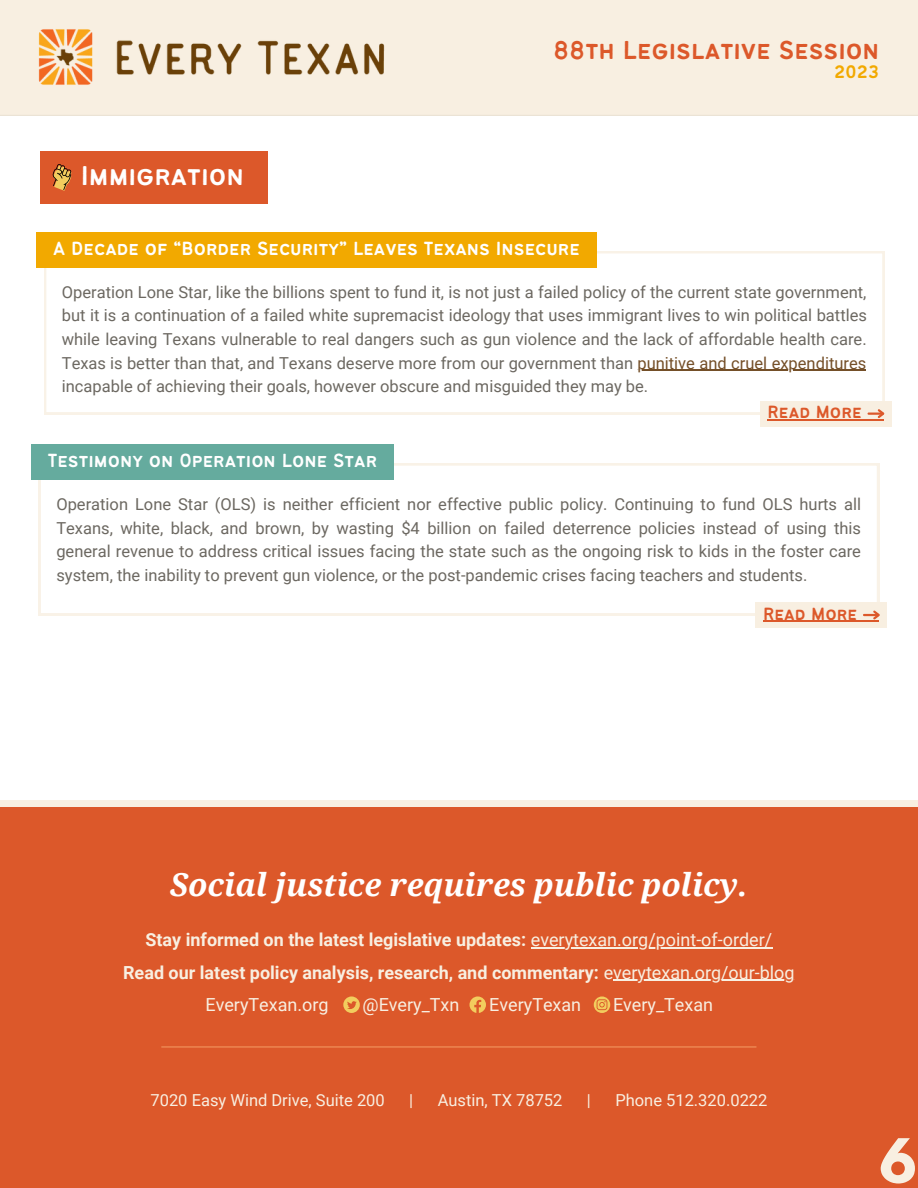
<style>
.page{position:relative;width:918px;height:1188px;background:#fff}
.page>*{position:absolute;margin:0;border:0;box-sizing:border-box;transform-origin:0 0}
.t1{font:54px "Hussar Bd";color:#f8efe1}
.t2{font:italic 700 31.5px "Noto Serif";color:#fff}
.t3{font:30px "Bantayog";color:#fff}
.t4{font:28.65px "Bantayog";color:#dc582a}
.t5{font:21px "Bantayog";color:#fff}
.t6{font:20.1px "Bantayog";color:#f2a900}
.t7{font:19.5px "Bantayog";color:#dc582a}
.t8{font:700 18px "Roboto";color:#f8efe1}
.t9{font:18px "Roboto";color:#f8efe1}
.t10{font:16.5px/23.7px "Roboto";color:#6c6861;text-align:justify}
.t11{font:16.5px "Roboto";color:#f8efe1}
.s1{color:#744f28}
.s2{font-weight:400}
</style>
<div class="page">
<div style="left:0;top:807px;width:918px;height:381px;background:#dc582a"></div>
<hr style="left:161px;top:1046px;width:595px;height:2px;background:#f2955e">
<svg style="left:343px;top:996px;width:17px;height:17px"></svg>
<svg style="left:470px;top:996px;width:16px;height:17px"></svg>
<svg style="left:594px;top:996px;width:16px;height:17px"></svg>
<hr style="left:613px;top:980px;width:182px;height:1px;background:#f8efe1">
<hr style="left:531px;top:947px;width:242px;height:2px;background:#f8efe1">
<div style="left:40px;top:151px;width:228px;height:53px;background:#dc582a"></div>
<svg style="left:53px;top:164px;width:19px;height:27px"></svg>
<svg style="left:44px;top:251px;width:840px;height:163px"></svg>
<hr style="left:637px;top:370px;width:229px;height:1px;background:#744f28">
<div style="left:36px;top:232px;width:561px;height:36px;background:#f2a900"></div>
<svg style="left:39px;top:463px;width:840px;height:152px"></svg>
<div style="left:31px;top:444px;width:363px;height:36px;background:#65ab9e"></div>
<div style="left:0;top:0;width:918px;height:116px;background:#f8efe1"></div>
<hr style="left:0;top:115px;width:918px;height:1px;background:#ebe3d5">
<img style="left:38px;top:29px;width:347px;height:56px">
<div style="left:760px;top:401px;width:131px;height:26px;background:#f8efe1"></div>
<hr style="left:768px;top:419px;width:94px;height:1px;background:#dc582a">
<svg style="left:862px;top:409px;width:23px;height:11px"></svg>
<div style="left:755px;top:602px;width:132px;height:26px;background:#f8efe1"></div>
<hr style="left:763px;top:621px;width:94px;height:1px;background:#dc582a">
<svg style="left:857px;top:610px;width:23px;height:12px"></svg>
<h3 class="t3" style="left:81px;top:164px;width:165px">Immigration</h3>
<h3 class="t4" style="left:553px;top:39px;width:328px">88th Legislative Session</h3>
<p class="t6" style="left:834px;top:64px;width:47px">2023</p>
<p class="t5" style="left:53px;top:240px;width:528px">A Decade of “Border Security” Leaves Texans Insecure</p>
<p class="t10" style="left:62px;top:280px;width:807px">Operation Lone Star, like the billions spent to fund it, is not just a failed policy of the current state government, but it is a continuation of a failed white supremacist ideology that uses immigrant lives to win political battles while leaving Texans vulnerable to real dangers such as gun violence and the lack of affordable health care.<br>Texas is better than that, and Texans deserve more from our government than <span class="s1">punitive and cruel expenditures </span>incapable of achieving their goals, however obscure and misguided they may be.</p>
<p class="t5" style="left:48px;top:453px;width:331px">Testimony on Operation Lone Star</p>
<p class="t7" style="left:768px;top:404px;width:96px">Read More</p>
<p class="t10" style="left:56px;top:492px;width:806px">Operation Lone Star (OLS) is neither efficient nor effective public policy. Continuing to fund OLS hurts all Texans, white, black, and brown, by wasting $4 billion on failed deterrence policies instead of using this general revenue to address critical issues facing the state such as the ongoing risk to kids in the foster care system, the inability to prevent gun violence, or the post-pandemic crises facing teachers and students.</p>
<p class="t7" style="left:763px;top:606px;width:96px">Read More</p>
<h2 class="t2" style="left:170px;top:863px;width:580px">Social justice requires public policy.</h2>
<p class="t8" style="left:145px;top:930px;width:628px">Stay informed on the latest legislative updates: <span class="s2">everytexan.org/point-of-order/</span></p>
<p class="t8" style="left:123px;top:962px;width:673px">Read our latest policy analysis, research, and commentary: <span class="s2">everytexan.org/our-blog</span></p>
<p class="t9" style="left:205px;top:994px;width:125px">EveryTexan.org</p>
<p class="t9" style="left:363px;top:994px;width:98px">@Every_Txn</p>
<p class="t9" style="left:489px;top:994px;width:93px">EveryTexan</p>
<p class="t9" style="left:613px;top:994px;width:102px">Every_Texan</p>
<p class="t11" style="left:151px;top:1091px;width:236px">7020 Easy Wind Drive, Suite 200</p>
<p class="t11" style="left:409px;top:1091px;width:6px">|</p>
<p class="t11" style="left:438px;top:1091px;width:126px">Austin, TX 78752</p>
<p class="t11" style="left:587px;top:1091px;width:6px">|</p>
<p class="t11" style="left:615px;top:1091px;width:154px">Phone 512.320.0222</p>
<h1 class="t1" style="left:878px;top:1134px;width:42px">6</h1>
</div>
